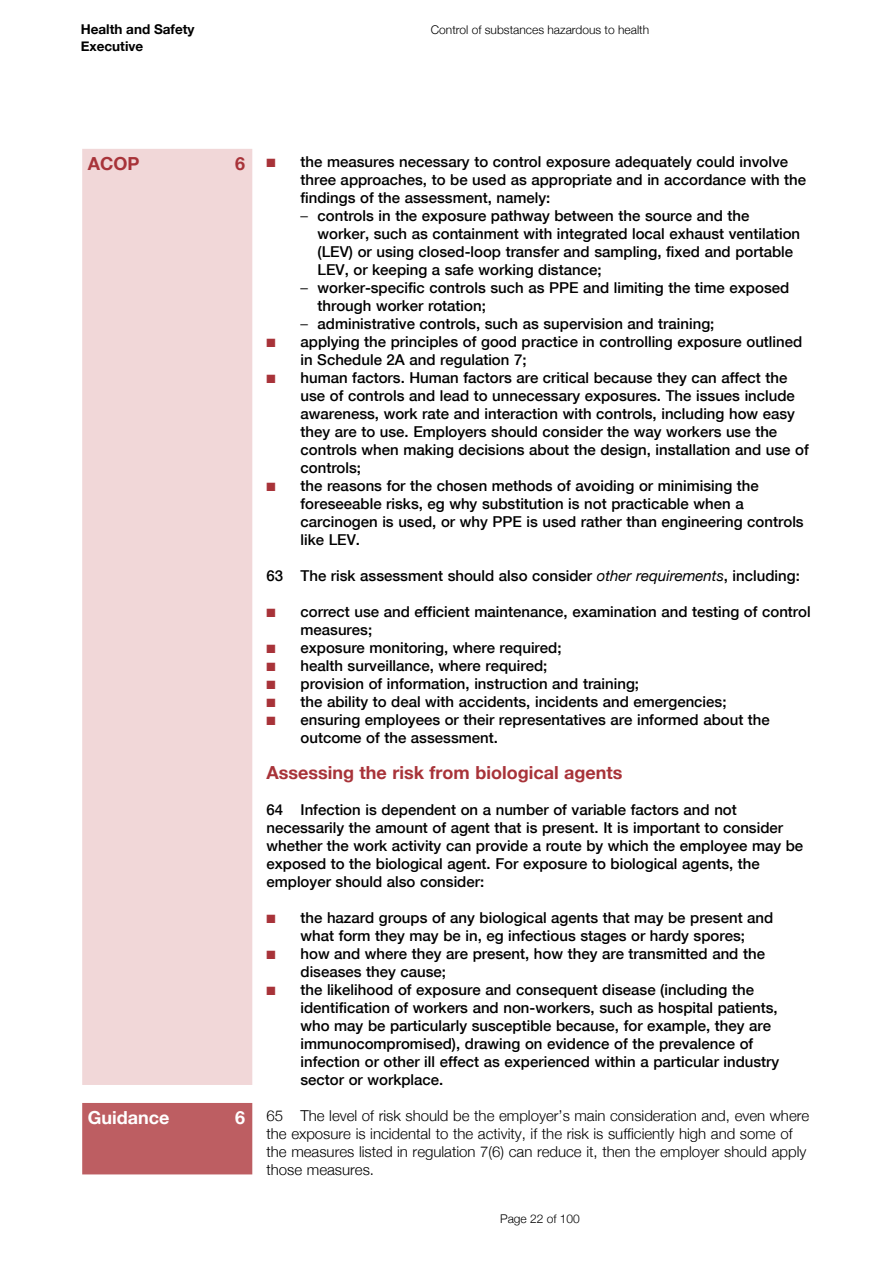
<style>
.page{position:relative;width:893px;height:1263px;background:#fff}
.page>*{position:absolute;margin:0;border:0;box-sizing:border-box;transform-origin:0 0}
.t1{font:700 18px "Helvetica Neue";color:#a83339}
.t2{font:700 18px "Helvetica Neue";color:#fff}
.t3{font:500 15px/18px "Helvetica Neue";color:#000}
.t4{font:300 15px/18px "Helvetica Neue";color:#000}
.t5{font:700 13.5px/16.5px "Helvetica Neue";color:#000}
.t6{font:300 12px "Helvetica Neue";color:#000}
.s1{color:#a83339}
.s2{font-weight:300}
.s3{font-weight:400;font-style:italic}
</style>
<div class="page">
<div style="left:83px;top:1104px;width:169px;height:70px;background:#bd5e62"></div>
<div style="left:82px;top:1103px;width:170px;height:71px;border:2px solid #bd5e62"></div>
<div style="left:83px;top:150px;width:169px;height:934px;background:#f1d7d8"></div>
<div style="left:82px;top:149px;width:170px;height:936px;border:2px solid #f1d7d8"></div>
<p class="t5" style="left:81px;top:22px;width:115px">Health and Safety<br>Executive</p>
<p class="t6" style="left:431px;top:20px;width:220px">Control of substances hazardous to health</p>
<p class="t1" style="left:88px;top:149px;width:53px">ACOP</p>
<p class="t1" style="left:235px;top:149px;width:12px">6</p>
<p class="t2" style="left:88px;top:1103px;width:83px">Guidance</p>
<p class="t2" style="left:235px;top:1103px;width:12px">6</p>
<p class="t3" style="left:300px;top:152px;width:507px;text-indent:-34px"><span class="s1">■</span> the measures necessary to control exposure adequately could involve three approaches, to be used as appropriate and in accordance with the findings of the assessment, namely:</p>
<p class="t3" style="left:317px;top:206px;width:484px;text-indent:-17px"><span class="s2">–</span> controls in the exposure pathway between the source and the worker, such as containment with integrated local exhaust ventilation (LEV) or using closed-loop transfer and sampling, fixed and portable LEV, or keeping a safe working distance;</p>
<p class="t3" style="left:317px;top:278px;width:473px;text-indent:-17px"><span class="s2">–</span> worker-specific controls such as PPE and limiting the time exposed through worker rotation;</p>
<p class="t3" style="left:300px;top:314px;width:415px"><span class="s2">–</span> administrative controls, such as supervision and training;</p>
<p class="t3" style="left:300px;top:332px;width:503px;text-indent:-34px"><span class="s1">■</span> applying the principles of good practice in controlling exposure outlined in Schedule 2A and regulation 7;</p>
<p class="t3" style="left:300px;top:368px;width:510px;text-indent:-34px"><span class="s1">■</span> human factors. Human factors are critical because they can affect the use of controls and lead to unnecessary exposures. The issues include awareness, work rate and interaction with controls, including how easy they are to use. Employers should consider the way workers use the controls when making decisions about the design, installation and use of controls;</p>
<p class="t3" style="left:300px;top:476px;width:505px;text-indent:-34px"><span class="s1">■</span> the reasons for the chosen methods of avoiding or minimising the foreseeable risks, eg why substitution is not practicable when a carcinogen is used, or why PPE is used rather than engineering controls like LEV.</p>
<p class="t3" style="left:266px;top:566px;width:535px">63 The risk assessment should also consider <span class="s3">other requirements</span>, including:</p>
<p class="t3" style="left:300px;top:602px;width:512px;text-indent:-34px"><span class="s1">■</span> correct use and efficient maintenance, examination and testing of control measures;</p>
<p class="t3" style="left:266px;top:638px;width:297px"><span class="s1">■</span> exposure monitoring, where required;</p>
<p class="t3" style="left:266px;top:656px;width:282px"><span class="s1">■</span> health surveillance, where required;</p>
<p class="t3" style="left:266px;top:674px;width:374px"><span class="s1">■</span> provision of information, instruction and training;</p>
<p class="t3" style="left:266px;top:692px;width:462px"><span class="s1">■</span> the ability to deal with accidents, incidents and emergencies;</p>
<p class="t3" style="left:300px;top:710px;width:471px;text-indent:-34px"><span class="s1">■</span> ensuring employees or their representatives are informed about the outcome of the assessment.</p>
<h2 class="t1" style="left:266px;top:758px;width:358px">Assessing the risk from biological agents</h2>
<p class="t3" style="left:266px;top:800px;width:538px">64 Infection is dependent on a number of variable factors and not necessarily the amount of agent that is present. It is important to consider whether the work activity can provide a route by which the employee may be exposed to the biological agent. For exposure to biological agents, the employer should also consider:</p>
<p class="t3" style="left:266px;top:908px;width:508px;text-align:center"><span class="s1">■</span> the hazard groups of any biological agents that may be present and what form they may be in, eg infectious stages or hardy spores;</p>
<p class="t3" style="left:300px;top:944px;width:466px;text-indent:-34px"><span class="s1">■</span> how and where they are present, how they are transmitted and the diseases they cause;</p>
<p class="t3" style="left:300px;top:980px;width:480px;text-indent:-34px"><span class="s1">■</span> the likelihood of exposure and consequent disease (including the identification of workers and non-workers, such as hospital patients, who may be particularly susceptible because, for example, they are immunocompromised), drawing on evidence of the prevalence of infection or other ill effect as experienced within a particular industry sector or workplace.</p>
<p class="t4" style="left:266px;top:1106px;width:544px">65 The level of risk should be the employer’s main consideration and, even where the exposure is incidental to the activity, if the risk is sufficiently high and some of the measures listed in regulation 7(6) can reduce it, then the employer should apply those measures.</p>
<p class="t6" style="left:500px;top:1208px;width:81px">Page 22 of 100</p>
</div>
